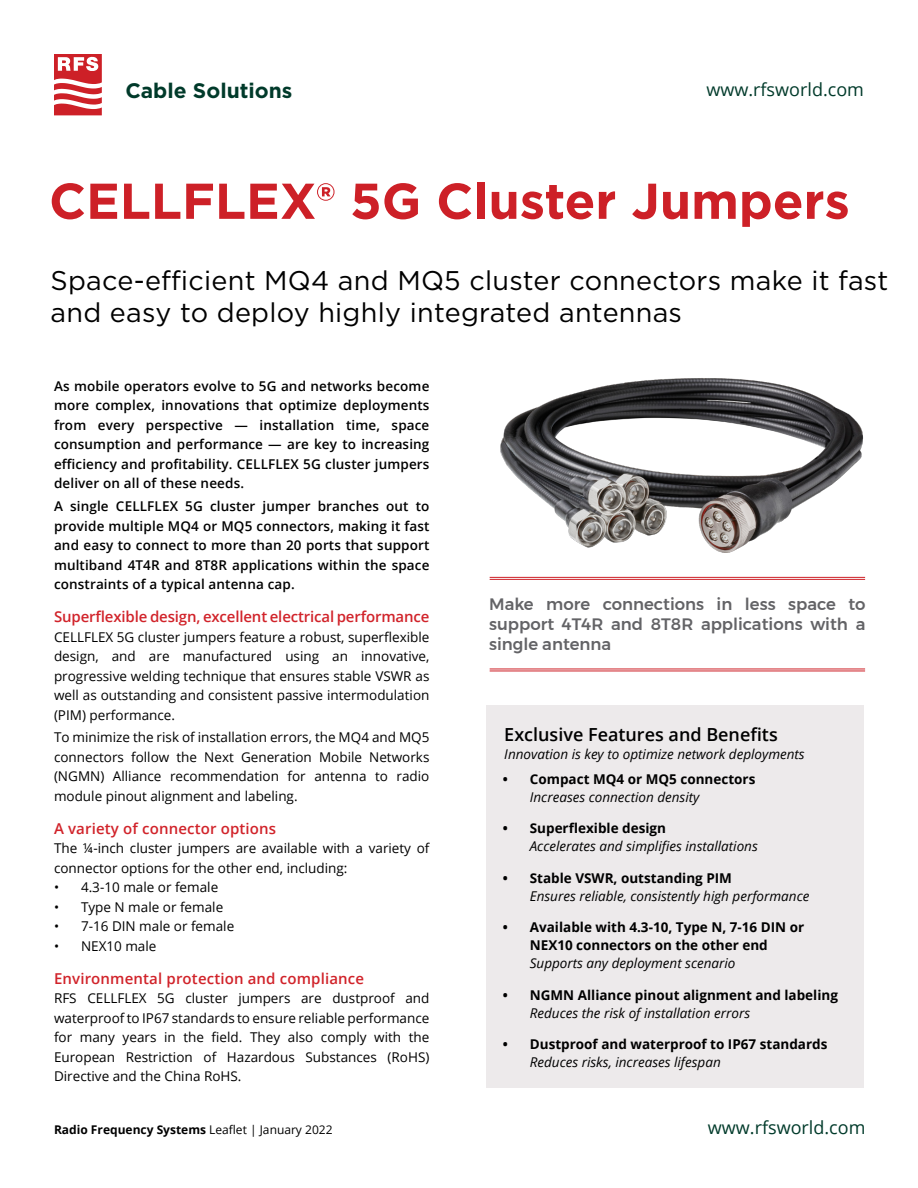
<style>
.page{position:relative;width:918px;height:1188px;background:#fff}
.page>*{position:absolute;margin:0;border:0;box-sizing:border-box;transform-origin:0 0}
.t1{font:700 50.25px "Gotham";color:#cd2027}
.t2{font:27px/32.4px "Gotham";letter-spacing:.01em;color:#000}
.t3{font:700 21px "Gotham";color:#003a2a}
.t4{font:18px "Open Sans";color:#003a2a}
.t5{font:600 18px "Open Sans";color:#000}
.t6{font:500 16.5px/19.8px "Montserrat";color:#636366;text-align:justify}
.t7{font:600 15px "Open Sans";letter-spacing:.01em;color:#d1232a}
.t8{font:600 15px "Open Sans";letter-spacing:-.01em;color:#d1232a}
.t9{font:13.5px/19.5px "Open Sans";color:#000;text-align:justify}
.t10{font:600 13.5px/19.5px "Open Sans";letter-spacing:.01em;color:#000;text-align:justify}
.t11{font:700 13.5px/18px "Open Sans";color:#000}
.t12{font:italic 13.5px/18px "Open Sans";color:#000}
.t13{font:700 12px "Open Sans";color:#000}
.s1{font-weight:400}
.s2{font-weight:400;font-style:italic}
.s3{font-weight:700;font-style:normal}
</style>
<div class="page">
<svg style="left:54px;top:54px;width:48px;height:61px"></svg>
<div style="left:486px;top:706px;width:378px;height:382px;background:#edeaeb"></div>
<hr style="left:490px;top:577px;width:375px;height:1px;background:#cd2027">
<hr style="left:490px;top:579px;width:375px;height:1px;background:#cd2027">
<hr style="left:490px;top:668px;width:375px;height:1px;background:#cd2027">
<hr style="left:490px;top:670px;width:375px;height:1px;background:#cd2027">
<img style="left:500px;top:378px;width:363px;height:175px">
<h3 class="t3" style="left:125px;top:76px;width:169px">Cable Solutions</h3>
<h3 class="t4" style="left:706px;top:77px;width:159px">www.rfsworld.com</h3>
<h1 class="t1" style="left:49px;top:168px;width:802px">CELLFLEX® 5G Cluster Jumpers</h1>
<h2 class="t2" style="left:51px;top:263px;width:839px">Space-efficient MQ4 and MQ5 cluster connectors make it fast and easy to deploy highly integrated antennas</h2>
<p class="t10" style="left:54px;top:376px;width:377px">As mobile operators evolve to 5G and networks become more complex, innovations that optimize deployments from every perspective — installation time, space consumption and performance — are key to increasing efficiency and profitability. CELLFLEX 5G cluster jumpers deliver on all of these needs.</p>
<p class="t10" style="left:54px;top:496px;width:377px">A single CELLFLEX 5G cluster jumper branches out to provide multiple MQ4 or MQ5 connectors, making it fast and easy to connect to more than 20 ports that support multiband 4T4R and 8T8R applications within the space constraints of a typical antenna cap.</p>
<p class="t8" style="left:54px;top:606px;width:377px">Superflexible design, excellent electrical performance</p>
<p class="t9" style="left:54px;top:627px;width:377px">CELLFLEX 5G cluster jumpers feature a robust, superflexible design, and are manufactured using an innovative, progressive welding technique that ensures stable VSWR as well as outstanding and consistent passive intermodulation (PIM) performance.</p>
<p class="t9" style="left:54px;top:727px;width:377px">To minimize the risk of installation errors, the MQ4 and MQ5 connectors follow the Next Generation Mobile Networks (NGMN) Alliance recommendation for antenna to radio module pinout alignment and labeling.</p>
<p class="t7" style="left:54px;top:818px;width:224px">A variety of connector options</p>
<p class="t9" style="left:54px;top:838px;width:377px">The ¼-inch cluster jumpers are available with a variety of connector options for the other end, including:</p>
<p class="t9" style="left:54px;top:877px;width:166px">• 4.3-10 male or female</p>
<p class="t9" style="left:54px;top:897px;width:171px">• Type N male or female</p>
<p class="t9" style="left:54px;top:916px;width:182px">• 7-16 DIN male or female</p>
<p class="t9" style="left:54px;top:936px;width:104px">• NEX10 male</p>
<p class="t7" style="left:54px;top:968px;width:312px">Environmental protection and compliance</p>
<p class="t9" style="left:54px;top:988px;width:377px">RFS CELLFLEX 5G cluster jumpers are dustproof and waterproof to IP67 standards to ensure reliable performance for many years in the field. They also comply with the European Restriction of Hazardous Substances (RoHS)<br>Directive and the China RoHS.</p>
<p class="t13" style="left:54px;top:1121px;width:280px">Radio Frequency Systems <span class="s1">Leaflet | January 2022</span></p>
<p class="t6" style="left:489px;top:594px;width:378px">Make more connections in less space to support 4T4R and 8T8R applications with a single antenna</p>
<p class="t5" style="left:504px;top:722px;width:275px">Exclusive Features and Benefits</p>
<p class="t12" style="left:504px;top:745px;width:302px">Innovation is key to optimize network deployments</p>
<p class="t11" style="left:530px;top:770px;width:227px;text-indent:-27px">• Compact MQ4 or MQ5 connectors<br><span class="s2">Increases connection density</span></p>
<p class="t12" style="left:530px;top:819px;width:230px;text-indent:-27px"><span class="s3">• Superflexible design<br></span>Accelerates and simplifies installations</p>
<p class="t12" style="left:530px;top:869px;width:281px;text-indent:-27px"><span class="s3">• Stable VSWR, outstanding PIM<br></span>Ensures reliable, consistently high performance</p>
<p class="t11" style="left:530px;top:918px;width:276px;text-indent:-27px">• Available with 4.3-10, Type N, 7-16 DIN or<br>NEX10 connectors on the other end<br><span class="s2">Supports any deployment scenario</span></p>
<p class="t11" style="left:530px;top:986px;width:310px;text-indent:-27px">• NGMN Alliance pinout alignment and labeling<br><span class="s2">Reduces the risk of installation errors</span></p>
<p class="t11" style="left:530px;top:1035px;width:299px;text-indent:-27px">• Dustproof and waterproof to IP67 standards<br><span class="s2">Reduces risks, increases lifespan</span></p>
<h3 class="t4" style="left:708px;top:1115px;width:159px">www.rfsworld.com</h3>
</div>
